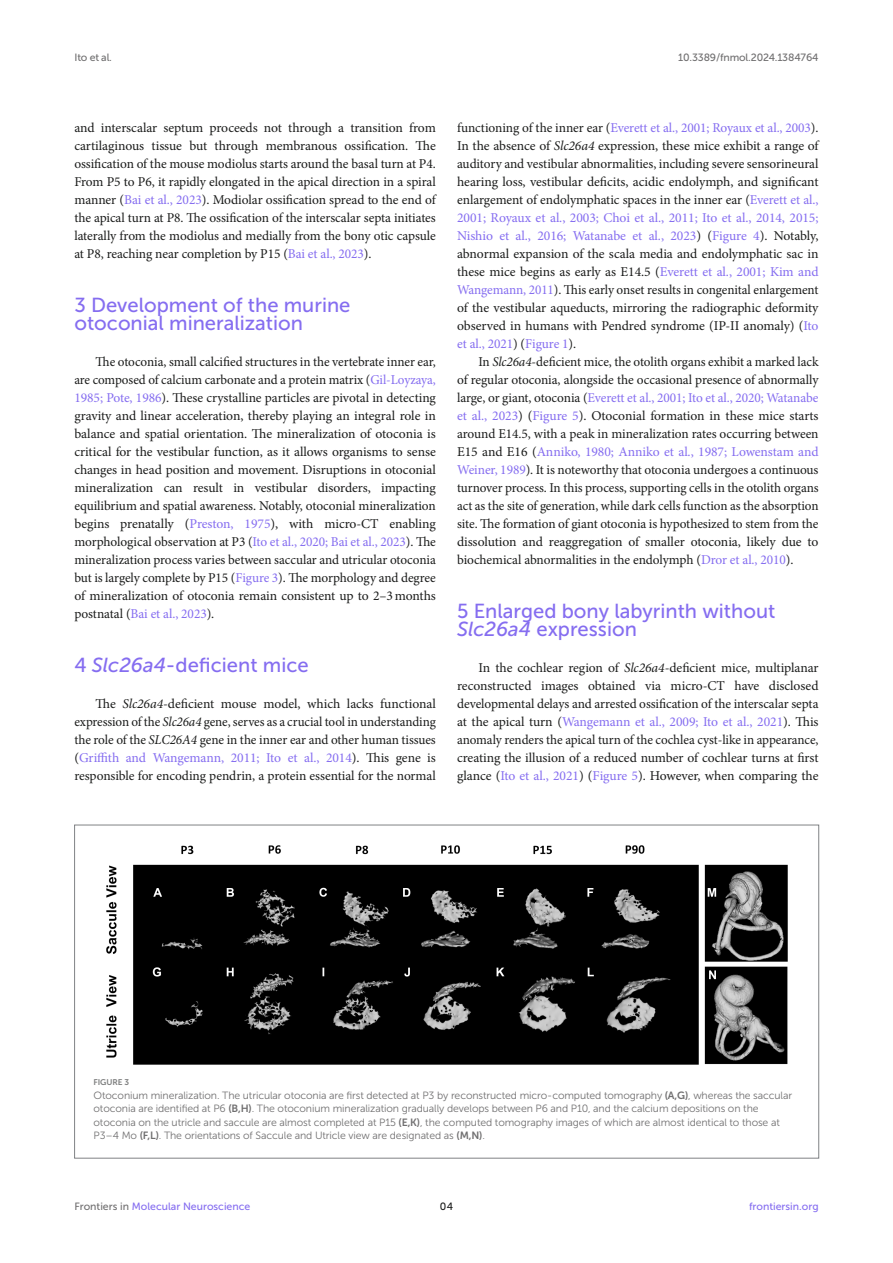
<style>
.page{position:relative;width:893px;height:1263px;background:#fff}
.page>*{position:absolute;margin:0;border:0;box-sizing:border-box;transform-origin:0 0}
.HEAD_1{font:20.25px/18px "Museo Sans 500";color:#856df0}
.TEXT_FLUSH{font:13.5px/18px "Minion Pro";letter-spacing:-.005em;color:#1b1c1b;text-align:justify}
.TEXT{font:13.5px/18px "Minion Pro";letter-spacing:-.005em;color:#1b1c1b;text-align:justify}
.FIG_LEG{font:10.5px/13.5px "Museo Sans 300";letter-spacing:-.01em;color:#706f70}
.t1{font:10.5px "Museo Sans 500";color:#856df0}
.t2{font:10.5px "Museo Sans 500";letter-spacing:-.015em;color:#706f70}
.t3{font:10.5px "Museo Sans 500";color:#1b1c1b}
.FIG_HD{font:8.25px "Museo Sans 700";letter-spacing:-.01em;color:#7e7f7f}
.s1{color:#856df0}
.s2{font-style:italic}
.s3{font-family:"Museo Sans 700"}
.s4{color:#706f70}
</style>
<div class="page">
<img style="left:106px;top:845px;width:682px;height:220px">
<p class="t2" style="left:74px;top:51px;width:39px">Ito et al.</p>
<p class="t2" style="left:678px;top:51px;width:142px">10.3389/fnmol.2024.1384764</p>
<p class="TEXT" style="left:74px;top:119px;width:363px">and interscalar septum proceeds not through a transition from cartilaginous tissue but through membranous ossification. The ossification of the mouse modiolus starts around the basal turn at P4.<br>From P5 to P6, it rapidly elongated in the apical direction in a spiral manner (<span class="s1">Bai et al., 2023</span>). Modiolar ossification spread to the end of the apical turn at P8. The ossification of the interscalar septa initiates laterally from the modiolus and medially from the bony otic capsule at P8, reaching near completion by P15 (<span class="s1">Bai et al., 2023</span>).</p>
<p class="HEAD_1" style="left:74px;top:296px;width:278px">3 Development of the murine otoconial mineralization</p>
<p class="TEXT_FLUSH" style="left:74px;top:353px;width:363px;text-indent:21px">The otoconia, small calcified structures in the vertebrate inner ear, are composed of calcium carbonate and a protein matrix (<span class="s1">Gil-Loyzaya, 1985; Pote, 1986</span>). These crystalline particles are pivotal in detecting gravity and linear acceleration, thereby playing an integral role in balance and spatial orientation. The mineralization of otoconia is critical for the vestibular function, as it allows organisms to sense changes in head position and movement. Disruptions in otoconial mineralization can result in vestibular disorders, impacting equilibrium and spatial awareness. Notably, otoconial mineralization begins prenatally (<span class="s1">Preston, 1975</span>), with micro-CT enabling morphological observation at P3 (<span class="s1">Ito et al., 2020; Bai et al., 2023</span>). The mineralization process varies between saccular and utricular otoconia but is largely complete by P15 (<span class="s1">Figure 3</span>). The morphology and degree of mineralization of otoconia remain consistent up to 2–3months postnatal (<span class="s1">Bai et al., 2023</span>).</p>
<p class="HEAD_1" style="left:74px;top:656px;width:236px">4 <span class="s2">Slc26a4</span>-deficient mice</p>
<p class="TEXT_FLUSH" style="left:74px;top:695px;width:363px;text-indent:21px">The <span class="s2">Slc26a4</span>-deficient mouse model, which lacks functional expression of the <span class="s2">Slc26a4</span> gene, serves as a crucial tool in understanding the role of the <span class="s2">SLC26A4</span> gene in the inner ear and other human tissues (<span class="s1">Griffith and Wangemann, 2011; Ito et al., 2014</span>). This gene is responsible for encoding pendrin, a protein essential for the normal</p>
<p class="TEXT_FLUSH" style="left:457px;top:119px;width:363px">functioning of the inner ear (<span class="s1">Everett et al., 2001; Royaux et al., 2003</span>).<br>In the absence of <span class="s2">Slc26a4</span> expression, these mice exhibit a range of auditory and vestibular abnormalities, including severe sensorineural hearing loss, vestibular deficits, acidic endolymph, and significant enlargement of endolymphatic spaces in the inner ear (<span class="s1">Everett et al., 2001; Royaux et al., 2003; Choi et al., 2011; Ito et al., 2014, 2015; Nishio et al., 2016; Watanabe et al., 2023</span>) (<span class="s1">Figure 4</span>). Notably, abnormal expansion of the scala media and endolymphatic sac in these mice begins as early as E14.5 (<span class="s1">Everett et al., 2001; Kim and Wangemann, 2011</span>). This early onset results in congenital enlargement of the vestibular aqueducts, mirroring the radiographic deformity observed in humans with Pendred syndrome (IP-II anomaly) (<span class="s1">Ito et al., 2021</span>) (<span class="s1">Figure 1</span>).</p>
<p class="TEXT" style="left:457px;top:353px;width:363px;text-indent:21px">In <span class="s2">Slc26a4</span>-deficient mice, the otolith organs exhibit a marked lack of regular otoconia, alongside the occasional presence of abnormally large, or giant, otoconia (<span class="s1">Everett et al., 2001; Ito et al., 2020; Watanabe et al., 2023</span>) (<span class="s1">Figure 5</span>). Otoconial formation in these mice starts around E14.5, with a peak in mineralization rates occurring between E15 and E16 (<span class="s1">Anniko, 1980; Anniko et al., 1987; Lowenstam and Weiner, 1989</span>). It is noteworthy that otoconia undergoes a continuous turnover process. In this process, supporting cells in the otolith organs act as the site of generation, while dark cells function as the absorption site. The formation of giant otoconia is hypothesized to stem from the dissolution and reaggregation of smaller otoconia, likely due to biochemical abnormalities in the endolymph (<span class="s1">Dror et al., 2010</span>).</p>
<p class="HEAD_1" style="left:457px;top:602px;width:320px">5 Enlarged bony labyrinth without<br><span class="s2">Slc26a4</span> expression</p>
<p class="TEXT_FLUSH" style="left:457px;top:659px;width:363px;text-indent:21px">In the cochlear region of <span class="s2">Slc26a4</span>-deficient mice, multiplanar reconstructed images obtained via micro-CT have disclosed developmental delays and arrested ossification of the interscalar septa at the apical turn (<span class="s1">Wangemann et al., 2009; Ito et al., 2021</span>). This anomaly renders the apical turn of the cochlea cyst-like in appearance, creating the illusion of a reduced number of cochlear turns at first glance (<span class="s1">Ito et al., 2021</span>) (<span class="s1">Figure 5</span>). However, when comparing the</p>
<p class="FIG_HD" style="left:94px;top:1078px;width:37px">FIGURE 3</p>
<p class="FIG_LEG" style="left:94px;top:1088px;width:700px">Otoconium mineralization. The utricular otoconia are first detected at P3 by reconstructed micro-computed tomography <span class="s3">(A,G)</span>, whereas the saccular otoconia are identified at P6 <span class="s3">(B,H)</span>. The otoconium mineralization gradually develops between P6 and P10, and the calcium depositions on the otoconia on the utricle and saccule are almost completed at P15 <span class="s3">(E,K)</span>, the computed tomography images of which are almost identical to those at P3–4 Mo <span class="s3">(F,L)</span>. The orientations of Saccule and Utricle view are designated as <span class="s3">(M,N)</span>.</p>
<p class="t1" style="left:74px;top:1200px;width:177px"><span class="s4">Frontiers in</span> Molecular Neuroscience</p>
<p class="t3" style="left:440px;top:1200px;width:15px">04</p>
<p class="t1" style="left:749px;top:1200px;width:71px">frontiersin.org</p>
</div>
